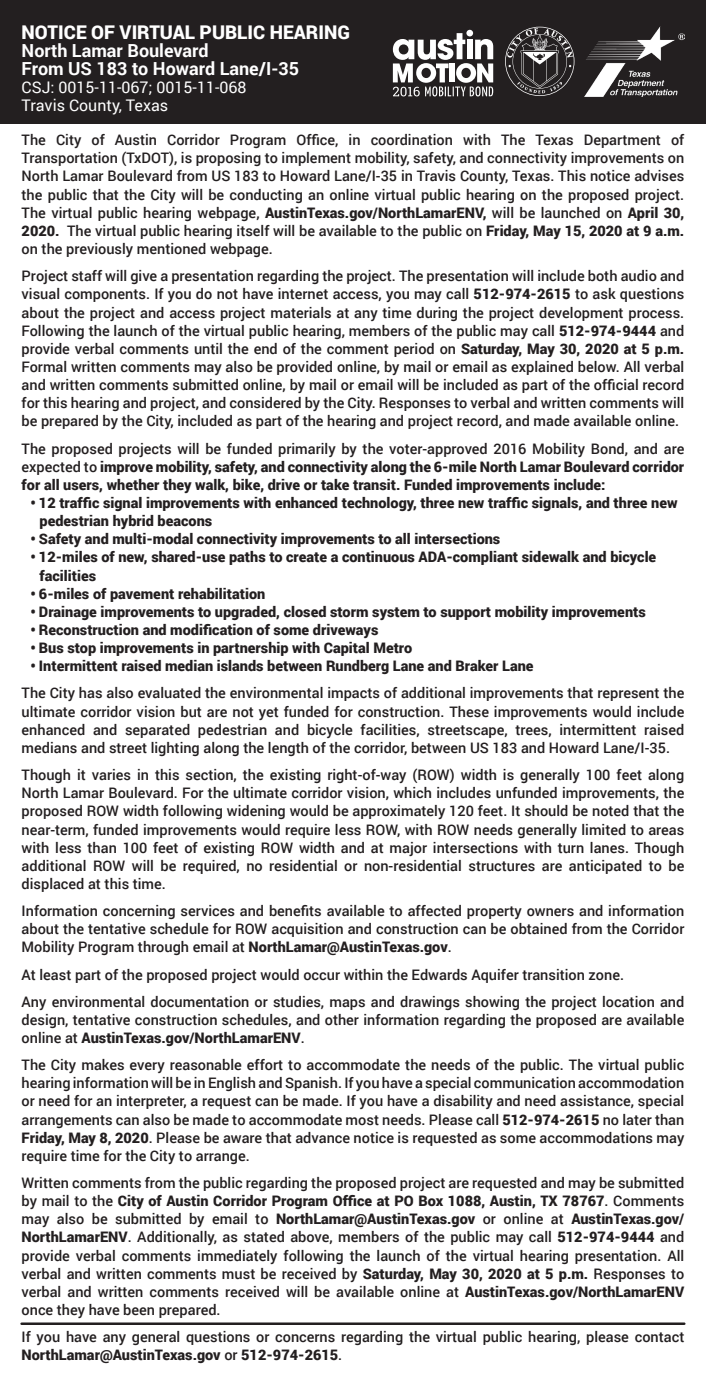
<style>
.page{position:relative;width:706px;height:1383px;background:#fff}
.page>*{position:absolute;margin:0;border:0;box-sizing:border-box;transform-origin:0 0}
.t1{font:900 18.8px "Roboto";color:#fff}
.t2{font:700 18px "Roboto";color:#fff}
.t3{font:16px "Roboto";color:#fff}
.t4{font:500 14.4px/18.2px "Roboto";color:#231f20;text-align:justify}
.t5{font:900 14.4px/18.2px "Roboto";color:#231f20;text-align:justify}
.s1{font-weight:900}
.s2{font-weight:500}
</style>
<div class="page">
<div style="left:0;top:0;width:706px;height:123px;background:#231f20"></div>
<hr style="left:22px;top:1322px;width:662px;height:2px;background:#231f20">
<svg style="left:393px;top:33px;width:100px;height:63px"></svg>
<div style="left:466px;top:30px;width:7px;height:6px;background:#fff;border-radius:50%"></div>
<svg style="left:505px;top:27px;width:69px;height:69px"></svg>
<img style="left:584px;top:26px;width:100px;height:71px">
<p class="t1" style="left:22px;top:19px;width:330px">NOTICE OF VIRTUAL PUBLIC HEARING</p>
<p class="t2" style="left:22px;top:38px;width:189px">North Lamar Boulevard</p>
<p class="t2" style="left:22px;top:56px;width:279px">From US 183 to Howard Lane/I-35</p>
<p class="t3" style="left:22px;top:76px;width:226px">CSJ: 0015-11-067; 0015-11-068</p>
<p class="t3" style="left:22px;top:94px;width:148px">Travis County, Texas</p>
<p class="t4" style="left:22px;top:130px;width:664px">The City of Austin Corridor Program Office, in coordination with The Texas Department of Transportation (TxDOT), is proposing to implement mobility, safety, and connectivity improvements on North Lamar Boulevard from US 183 to Howard Lane/I-35 in Travis County, Texas. This notice advises the public that the City will be conducting an online virtual public hearing on the proposed project.<br>The virtual public hearing webpage, <span class="s1">AustinTexas.gov/NorthLamarENV,</span> will be launched on <span class="s1">April 30, 2020.</span> The virtual public hearing itself will be available to the public on <span class="s1">Friday, May 15, 2020 at 9 a.m. </span>on the previously mentioned webpage.</p>
<p class="t4" style="left:22px;top:266px;width:664px">Project staff will give a presentation regarding the project. The presentation will include both audio and visual components. If you do not have internet access, you may call <span class="s1">512-974-2615</span> to ask questions about the project and access project materials at any time during the project development process.<br>Following the launch of the virtual public hearing, members of the public may call <span class="s1">512-974-9444</span> and provide verbal comments until the end of the comment period on <span class="s1">Saturday, May 30, 2020 at 5 p.m.<br></span>Formal written comments may also be provided online, by mail or email as explained below. All verbal and written comments submitted online, by mail or email will be included as part of the official record for this hearing and project, and considered by the City. Responses to verbal and written comments will be prepared by the City, included as part of the hearing and project record, and made available online.</p>
<p class="t5" style="left:22px;top:439px;width:664px"><span class="s2">The proposed projects will be funded primarily by the voter-approved 2016 Mobility Bond, and are expected to</span> improve mobility, safety, and connectivity along the 6-mile North Lamar Boulevard corridor for all users, whether they walk, bike, drive or take transit. Funded improvements include:</p>
<p class="t5" style="left:31px;top:493px;width:648px">• 12 traffic signal improvements with enhanced technology, three new traffic signals, and three new</p>
<p class="t5" style="left:40px;top:511px;width:174px">pedestrian hybrid beacons</p>
<p class="t5" style="left:31px;top:529px;width:471px">• Safety and multi-modal connectivity improvements to all intersections</p>
<p class="t5" style="left:31px;top:547px;width:627px">• 12-miles of new, shared-use paths to create a continuous ADA-compliant sidewalk and bicycle</p>
<p class="t5" style="left:40px;top:566px;width:58px">facilities</p>
<p class="t5" style="left:31px;top:584px;width:236px">• 6-miles of pavement rehabilitation</p>
<p class="t5" style="left:31px;top:602px;width:616px">• Drainage improvements to upgraded, closed storm system to support mobility improvements</p>
<p class="t5" style="left:31px;top:620px;width:349px">• Reconstruction and modification of some driveways</p>
<p class="t5" style="left:31px;top:638px;width:383px">• Bus stop improvements in partnership with Capital Metro</p>
<p class="t5" style="left:31px;top:656px;width:504px">• Intermittent raised median islands between Rundberg Lane and Braker Lane</p>
<p class="t4" style="left:22px;top:683px;width:664px">The City has also evaluated the environmental impacts of additional improvements that represent the ultimate corridor vision but are not yet funded for construction. These improvements would include enhanced and separated pedestrian and bicycle facilities, streetscape, trees, intermittent raised medians and street lighting along the length of the corridor, between US 183 and Howard Lane/I-35.</p>
<p class="t4" style="left:22px;top:765px;width:664px">Though it varies in this section, the existing right-of-way (ROW) width is generally 100 feet along North Lamar Boulevard. For the ultimate corridor vision, which includes unfunded improvements, the proposed ROW width following widening would be approximately 120 feet. It should be noted that the near-term, funded improvements would require less ROW, with ROW needs generally limited to areas with less than 100 feet of existing ROW width and at major intersections with turn lanes. Though additional ROW will be required, no residential or non-residential structures are anticipated to be displaced at this time.</p>
<p class="t4" style="left:22px;top:901px;width:664px">Information concerning services and benefits available to affected property owners and information about the tentative schedule for ROW acquisition and construction can be obtained from the Corridor Mobility Program through email at <span class="s1">NorthLamar@AustinTexas.gov</span>.</p>
<p class="t4" style="left:22px;top:964px;width:604px">At least part of the proposed project would occur within the Edwards Aquifer transition zone.</p>
<p class="t4" style="left:22px;top:992px;width:664px">Any environmental documentation or studies, maps and drawings showing the project location and design, tentative construction schedules, and other information regarding the proposed are available online at <span class="s1">AustinTexas.gov/NorthLamarENV</span>.</p>
<p class="t4" style="left:22px;top:1055px;width:664px">The City makes every reasonable effort to accommodate the needs of the public. The virtual public hearing information will be in English and Spanish. If you have a special communication accommodation or need for an interpreter, a request can be made. If you have a disability and need assistance, special arrangements can also be made to accommodate most needs. Please call <span class="s1">512-974-2615</span> no later than <span class="s1">Friday, May 8, 2020</span>. Please be aware that advance notice is requested as some accommodations may require time for the City to arrange.</p>
<p class="t4" style="left:22px;top:1173px;width:664px">Written comments from the public regarding the proposed project are requested and may be submitted by mail to the <span class="s1">City of Austin Corridor Program Office at PO Box 1088, Austin, TX 78767</span>. Comments may also be submitted by email to <span class="s1">NorthLamar@AustinTexas.gov</span> or online at <span class="s1">AustinTexas.gov/ NorthLamarENV</span>. Additionally, as stated above, members of the public may call <span class="s1">512-974-9444</span> and provide verbal comments immediately following the launch of the virtual hearing presentation. All verbal and written comments must be received by <span class="s1">Saturday, May 30, 2020 at 5 p.m.</span> Responses to verbal and written comments received will be available online at <span class="s1">AustinTexas.gov/NorthLamarENV </span>once they have been prepared.</p>
<p class="t4" style="left:22px;top:1327px;width:664px">If you have any general questions or concerns regarding the virtual public hearing, please contact<br><span class="s1">NorthLamar@AustinTexas.gov</span> or <span class="s1">512-974-2615</span>.</p>
</div>
